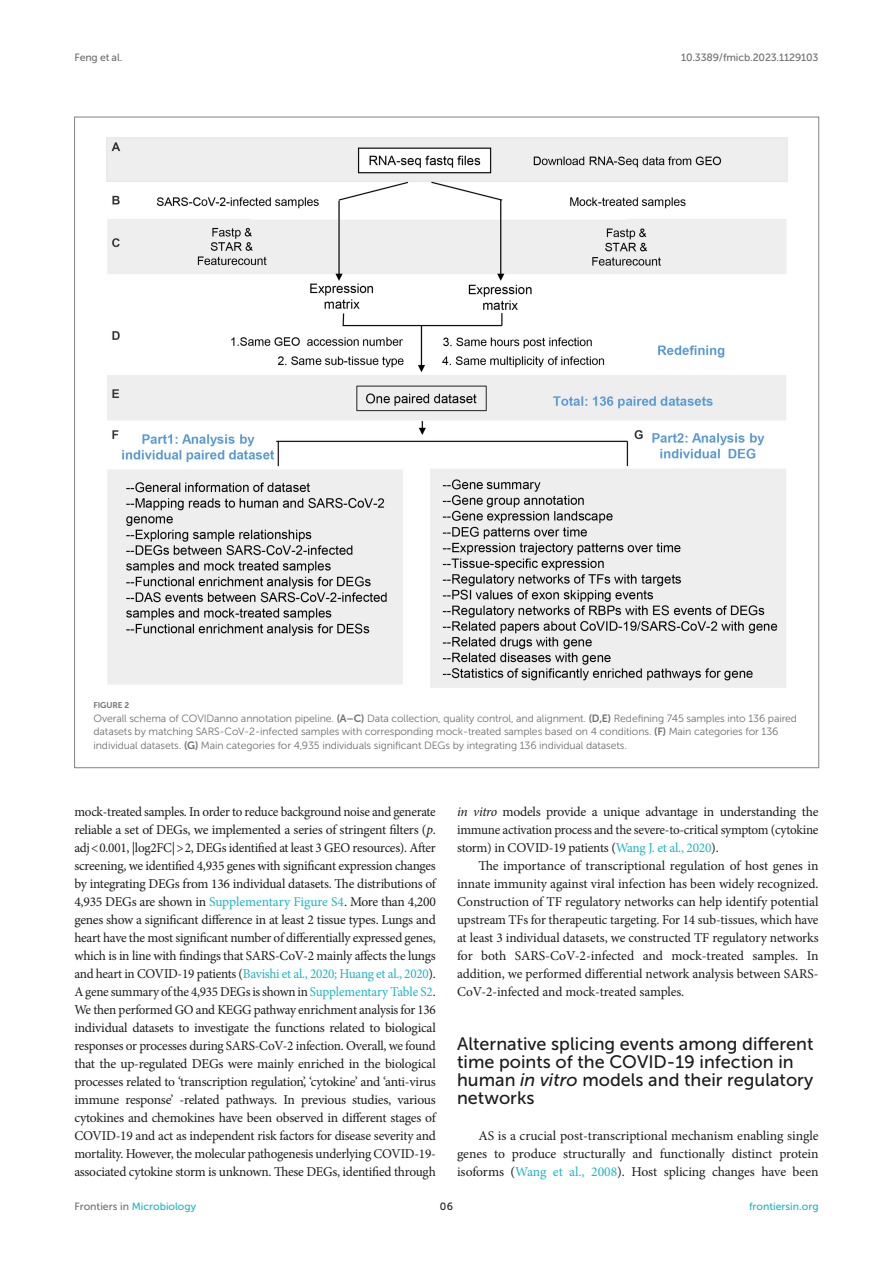
<style>
.page{position:relative;width:893px;height:1263px;background:#fff}
.page>*{position:absolute;margin:0;border:0;box-sizing:border-box;transform-origin:0 0}
.HEAD_2{font:18px/18px "Museo Sans 500";color:#1b1c1b}
.TEXT_FLUSH{font:13.5px/18px "Minion Pro";letter-spacing:-.02em;color:#1b1c1b;text-align:justify}
.TEXT{font:13.5px/18px "Minion Pro";letter-spacing:-.005em;color:#1b1c1b;text-align:justify}
.FIG_LEG{font:10.5px/13.5px "Museo Sans 300";letter-spacing:-.01em;color:#706f70}
.t1{font:10.5px "Museo Sans 500";color:#1db5c3}
.t2{font:10.5px "Museo Sans 500";letter-spacing:-.015em;color:#706f70}
.t3{font:10.5px "Museo Sans 500";color:#1b1c1b}
.FIG_HD{font:8.25px "Museo Sans 700";letter-spacing:-.01em;color:#706f70}
.s1{font-family:"Museo Sans 700"}
.s2{font-style:italic}
.s3{color:#1db5c3}
.s4{color:#706f70}
</style>
<div class="page">
<img style="left:106px;top:137px;width:682px;height:551px">
<p class="t2" style="left:74px;top:51px;width:49px">Feng et al.</p>
<p class="t2" style="left:681px;top:51px;width:139px">10.3389/fmicb.2023.1129103</p>
<p class="FIG_HD" style="left:94px;top:701px;width:37px">FIGURE 2</p>
<p class="FIG_LEG" style="left:94px;top:711px;width:705px">Overall schema of COVIDanno annotation pipeline. <span class="s1">(A–C)</span> Data collection, quality control, and alignment. <span class="s1">(D,E)</span> Redefining 745 samples into 136 paired datasets by matching SARS-CoV-2-infected samples with corresponding mock-treated samples based on 4 conditions. <span class="s1">(F)</span> Main categories for 136 individual datasets. <span class="s1">(G)</span> Main categories for 4,935 individuals significant DEGs by integrating 136 individual datasets.</p>
<p class="TEXT_FLUSH" style="left:74px;top:803px;width:363px">mock-treated samples. In order to reduce background noise and generate reliable a set of DEGs, we implemented a series of stringent filters (<span class="s2">p</span>. adj&lt;0.001, |log2FC|&gt;2, DEGs identified at least 3 GEO resources). After screening, we identified 4,935 genes with significant expression changes by integrating DEGs from 136 individual datasets. The distributions of 4,935 DEGs are shown in <span class="s3">Supplementary Figure S4</span>. More than 4,200 genes show a significant difference in at least 2 tissue types. Lungs and heart have the most significant number of differentially expressed genes, which is in line with findings that SARS-CoV-2 mainly affects the lungs and heart in COVID-19 patients (<span class="s3">Bavishi et al., 2020; Huang et al., 2020</span>).<br>A gene summary of the 4,935 DEGs is shown in <span class="s3">Supplementary Table S2</span>.<br>We then performed GO and KEGG pathway enrichment analysis for 136 individual datasets to investigate the functions related to biological responses or processes during SARS-CoV-2 infection. Overall, we found that the up-regulated DEGs were mainly enriched in the biological processes related to ‘transcription regulation’, ‘cytokine’ and ‘anti-virus immune response’ -related pathways. In previous studies, various cytokines and chemokines have been observed in different stages of COVID-19 and act as independent risk factors for disease severity and mortality. However, the molecular pathogenesis underlying COVID-19- associated cytokine storm is unknown. These DEGs, identified through</p>
<p class="TEXT_FLUSH" style="left:457px;top:803px;width:363px"><span class="s2">in vitro</span> models provide a unique advantage in understanding the immune activation process and the severe-to-critical symptom (cytokine storm) in COVID-19 patients (<span class="s3">Wang J. et al., 2020</span>).</p>
<p class="TEXT" style="left:457px;top:857px;width:363px;text-indent:21px">The importance of transcriptional regulation of host genes in innate immunity against viral infection has been widely recognized.<br>Construction of TF regulatory networks can help identify potential upstream TFs for therapeutic targeting. For 14 sub-tissues, which have at least 3 individual datasets, we constructed TF regulatory networks for both SARS-CoV-2-infected and mock-treated samples. In addition, we performed differential network analysis between SARS-CoV-2-infected and mock-treated samples.</p>
<p class="HEAD_2" style="left:457px;top:1035px;width:358px">Alternative splicing events among different time points of the COVID-19 infection in human <span class="s2">in vitro</span> models and their regulatory networks</p>
<p class="TEXT_FLUSH" style="left:457px;top:1127px;width:363px;text-indent:21px">AS is a crucial post-transcriptional mechanism enabling single genes to produce structurally and functionally distinct protein isoforms (<span class="s3">Wang et al., 2008</span>). Host splicing changes have been</p>
<p class="t1" style="left:74px;top:1200px;width:123px"><span class="s4">Frontiers in</span> Microbiology</p>
<p class="t3" style="left:440px;top:1200px;width:15px">06</p>
<p class="t1" style="left:749px;top:1200px;width:71px">frontiersin.org</p>
</div>
